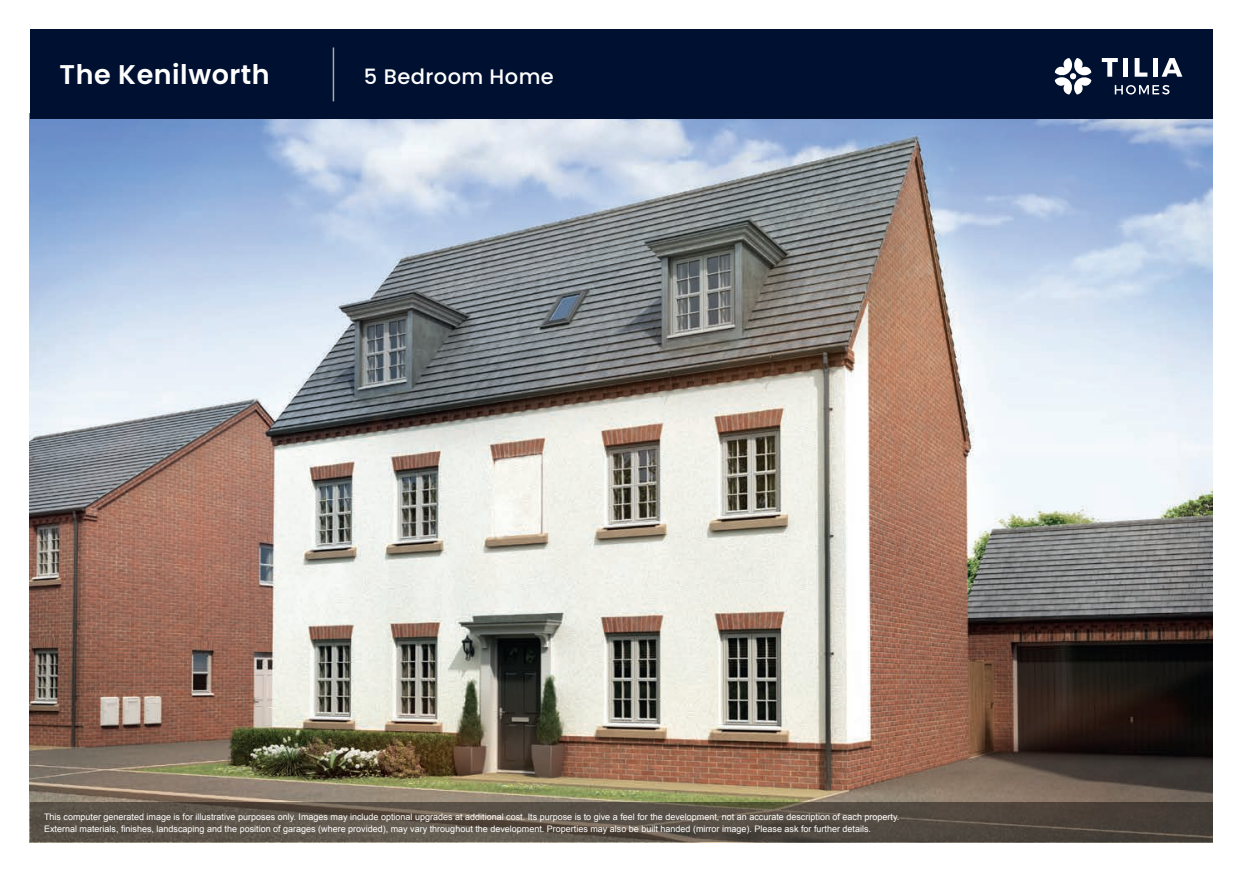
<style>
.page{position:relative;width:1242px;height:872px;background:#fff}
.page>*{position:absolute;margin:0;border:0;box-sizing:border-box;transform-origin:0 0}
.t1{font:600 27px "Poppins";letter-spacing:.02em;color:#fff}
.t2{font:500 21px "Poppins";letter-spacing:.02em;color:#fff}
.t3{font:9px/12px "Arial";color:#fff}
</style>
<div class="page">
<img style="left:30px;top:119px;width:1182px;height:683px">
<div style="left:30px;top:30px;width:1182px;height:89px;background:#001030"></div>
<svg style="left:30px;top:802px;width:1182px;height:40px;background:#564d44"></svg>
<svg style="left:1101px;top:58px;width:16px;height:19px"></svg>
<div style="left:1123px;top:58px;width:5px;height:19px;background:#fff"></div>
<svg style="left:1134px;top:58px;width:13px;height:19px"></svg>
<div style="left:1152px;top:58px;width:5px;height:19px;background:#fff"></div>
<svg style="left:1161px;top:58px;width:21px;height:19px"></svg>
<svg style="left:1114px;top:85px;width:55px;height:9px"></svg>
<svg style="left:1054px;top:58px;width:37px;height:36px"></svg>
<hr style="left:333px;top:47px;width:1px;height:54px;background:#a5aab2">
<h1 class="t1" style="left:60px;top:59px;width:212px">The Kenilworth</h1>
<h2 class="t2" style="left:364px;top:64px;width:191px">5 Bedroom Home</h2>
<p class="t3" style="left:44px;top:810px;width:857px">This computer generated image is for illustrative purposes only. Images may include optional upgrades at additional cost. Its purpose is to give a feel for the development, not an accurate description of each property.<br>External materials, finishes, landscaping and the position of garages (where provided), may vary throughout the development. Properties may also be built handed (mirror image). Please ask for further details.</p>
</div>
